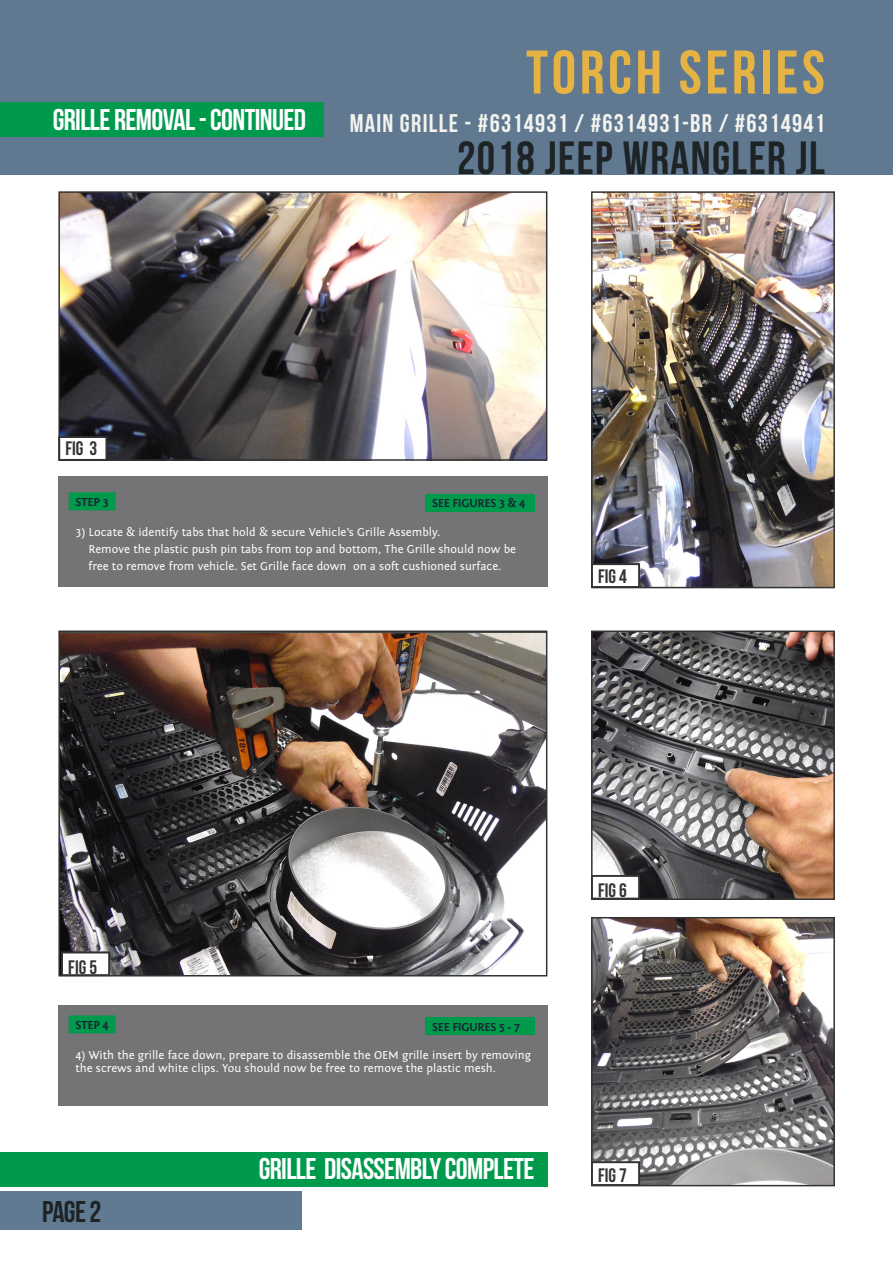
<style>
.page{position:relative;width:893px;height:1263px;background:#fff}
.page>*{position:absolute;margin:0;border:0;box-sizing:border-box;transform-origin:0 0}
.Car_name{font:61.5px "Bebas Neue";letter-spacing:.06em;color:#e5b244}
.Car_name-2{font:46.5px "Bebas Neue";letter-spacing:.03em;color:#1e2326}
.Tech_data_title{font:30px "Bebas Neue";letter-spacing:-.02em;color:#fff}
.Tech_data_title-2{font:30px "Bebas Neue";color:#1e2326}
.Car_name-3{font:25.5px "Bebas Neue";letter-spacing:.05em;color:#f3f3ed}
.Normal_text{font:19.5px "Bebas Neue";color:#323332}
.Normal_text-2{font:12px/17px "Fontin Sans";color:#fff}
.Tech_data_title-3{font:700 12px "Fontin Sans";letter-spacing:-.02em;color:#182631}
.Subtitle_normal{font:700 12px "Fontin Sans";letter-spacing:-.02em;color:#182631}
</style>
<div class="page">
<div style="left:0;top:1191px;width:301px;height:39px;background:#607a91"></div>
<img style="left:61px;top:194px;width:483px;height:264px">
<div style="left:58px;top:191px;width:489px;height:270px;border:2px solid #323332"></div>
<div style="left:59px;top:436px;width:48px;height:25px;background:#fff"></div>
<div style="left:58px;top:436px;width:49px;height:25px;border:2px solid #323332"></div>
<img style="left:594px;top:194px;width:238px;height:391px">
<div style="left:591px;top:191px;width:244px;height:397px;border:2px solid #323332"></div>
<div style="left:591px;top:563px;width:49px;height:25px;background:#fff"></div>
<div style="left:591px;top:563px;width:49px;height:25px;border:2px solid #323332"></div>
<img style="left:594px;top:633px;width:238px;height:264px">
<div style="left:591px;top:630px;width:244px;height:270px;border:2px solid #323332"></div>
<div style="left:591px;top:875px;width:49px;height:24px;background:#fff"></div>
<div style="left:591px;top:875px;width:49px;height:24px;border:2px solid #323332"></div>
<img style="left:594px;top:920px;width:238px;height:263px">
<div style="left:591px;top:917px;width:244px;height:269px;border:2px solid #323332"></div>
<div style="left:591px;top:1161px;width:49px;height:25px;background:#fff"></div>
<div style="left:591px;top:1161px;width:49px;height:25px;border:2px solid #323332"></div>
<img style="left:61px;top:633px;width:483px;height:340px">
<div style="left:58px;top:630px;width:489px;height:346px;border:2px solid #323332"></div>
<div style="left:61px;top:952px;width:49px;height:24px;background:#fff"></div>
<div style="left:61px;top:951px;width:49px;height:25px;border:2px solid #323332"></div>
<div style="left:58px;top:477px;width:489px;height:110px;background:#747375"></div>
<div style="left:58px;top:1005px;width:489px;height:101px;background:#747375"></div>
<div style="left:69px;top:492px;width:47px;height:18px;background:#009a4d"></div>
<div style="left:69px;top:1015px;width:47px;height:18px;background:#009a4d"></div>
<div style="left:425px;top:494px;width:110px;height:18px;background:#009a4d"></div>
<div style="left:425px;top:1017px;width:110px;height:18px;background:#009a4d"></div>
<div style="left:0;top:0;width:893px;height:174px;background:#607991"></div>
<div style="left:0;top:102px;width:323px;height:34px;background:#009a4d"></div>
<div style="left:0;top:1153px;width:547px;height:34px;background:#009a4d"></div>
<p class="Tech_data_title" style="left:53px;top:103px;width:255px">GRILLE REMOVAL - CONTINUED</p>
<p class="Car_name" style="left:526px;top:39px;width:300px">TORCH SERIES</p>
<p class="Car_name-3" style="left:350px;top:109px;width:477px">MAIN GRILLE - #6314931 / #6314931-BR / #6314941</p>
<p class="Car_name-2" style="left:457px;top:133px;width:369px">2018 JEEP WRANGLER JL</p>
<p class="Normal_text" style="left:66px;top:438px;width:33px">FIG 3</p>
<p class="Tech_data_title-3" style="left:432px;top:496px;width:95px">SEE FIGURES 3 &amp; 4</p>
<p class="Subtitle_normal" style="left:75px;top:495px;width:35px">STEP 3</p>
<p class="Normal_text-2" style="left:88px;top:524px;width:429px;text-indent:-13px">3) Locate &amp; identify tabs that hold &amp; secure Vehicle’s Grille Assembly.<br>Remove the plastic push pin tabs from top and bottom, The Grille should now be free to remove from vehicle. Set Grille face down on a soft cushioned surface.</p>
<p class="Normal_text" style="left:598px;top:565px;width:30px">FIG 4</p>
<p class="Normal_text" style="left:68px;top:956px;width:30px">FIG 5</p>
<p class="Subtitle_normal" style="left:75px;top:1018px;width:35px">STEP 4</p>
<p class="Normal_text-2" style="left:75px;top:1049px;width:457px;line-height:12.8px">4) With the grille face down, prepare to disassemble the OEM grille insert by removing the screws and white clips. You should now be free to remove the plastic mesh.</p>
<p class="Tech_data_title-3" style="left:432px;top:1020px;width:89px">SEE FIGURES 5 - 7</p>
<p class="Tech_data_title-2" style="left:42px;top:1195px;width:61px">PAGE 2</p>
<p class="Tech_data_title" style="left:259px;top:1152px;width:277px">GRILLE DISASSEMBLY COMPLETE</p>
<p class="Normal_text" style="left:598px;top:880px;width:30px">FIG 6</p>
<p class="Normal_text" style="left:598px;top:1165px;width:30px">FIG 7</p>
</div>
